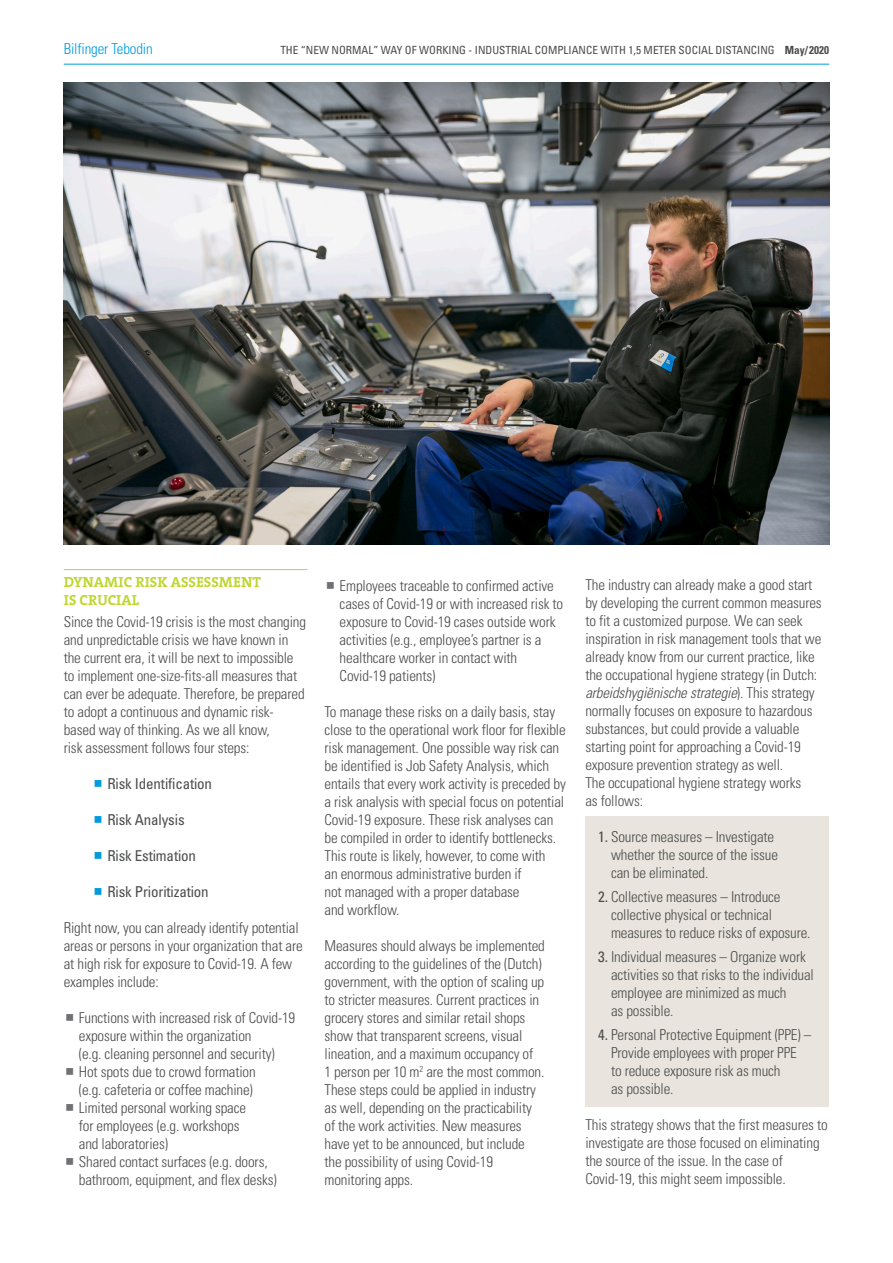
<style>
.page{position:relative;width:893px;height:1263px;background:#fff}
.page>*{position:absolute;margin:0;border:0;box-sizing:border-box;transform-origin:0 0}
.B_NL_Fließtext{font:300 condensed 15px/18px "Univers";letter-spacing:-.01em;color:#4b4c4d}
.B_NL_Fließtext-2{font:condensed 15px "Univers";letter-spacing:-.01em;color:#4b4c4d}
.B_NL_Fließtext-3{font:300 condensed 15px "Univers";letter-spacing:-.01em;color:#009bde}
.B_NL_Subline{font:700 14.7px/18px "The Serif B W7";letter-spacing:.005em;color:#bed630}
.t1{font:condensed 11.25px "Univers";color:#4b4c4d}
.s1{font-weight:700}
.s2{font-style:italic}
.s3{font-weight:400}
</style>
<div class="page">
<div style="left:585px;top:816px;width:244px;height:291px;background:#e9e5de"></div>
<hr style="left:64px;top:64px;width:765px;height:1px;background:#009bde">
<hr style="left:64px;top:569px;width:244px;height:1px;background:#bed630">
<img style="left:64px;top:82px;width:765px;height:462px">
<p class="B_NL_Fließtext-3" style="left:64px;top:39px;width:90px">Bilfinger Tebodin</p>
<p class="t1" style="left:280px;top:43px;width:550px">THE “NEW NORMAL” WAY OF WORKING - INDUSTRIAL COMPLIANCE WITH 1,5 METER SOCIAL DISTANCING <span class="s1">May/ 2020</span></p>
<p class="B_NL_Subline" style="left:64px;top:572px;width:199px">DYNAMIC RISK ASSESSMENT<br>IS CRUCIAL</p>
<p class="B_NL_Fließtext" style="left:64px;top:612px;width:244px">Since the Covid-19 crisis is the most changing and unpredictable crisis we have known in the current era, it will be next to impossible to implement one-size-fits-all measures that can ever be adequate. Therefore, be prepared to adopt a continuous and dynamic risk&shy;based way of thinking. As we all know,<br>risk assessment follows four steps:</p>
<p class="B_NL_Fließtext-2" style="left:107px;top:774px;width:106px">Risk Identification</p>
<p class="B_NL_Fließtext-2" style="left:107px;top:810px;width:79px">Risk Analysis</p>
<p class="B_NL_Fließtext-2" style="left:107px;top:846px;width:90px">Risk Estimation</p>
<p class="B_NL_Fließtext-2" style="left:107px;top:882px;width:103px">Risk Prioritization</p>
<p class="B_NL_Fließtext" style="left:64px;top:918px;width:240px">Right now, you can already identify potential areas or persons in your organization that are at high risk for exposure to Covid-19. A few examples include:</p>
<p class="B_NL_Fließtext" style="left:79px;top:1008px;width:218px">Functions with increased risk of Covid-19 exposure within the organization<br>(e.g. cleaning personnel and security)</p>
<p class="B_NL_Fließtext" style="left:79px;top:1062px;width:178px">Hot spots due to crowd formation (e.g. cafeteria or coffee machine)</p>
<p class="B_NL_Fließtext" style="left:79px;top:1098px;width:169px">Limited personal working space for employees (e.g. workshops and laboratories)</p>
<p class="B_NL_Fließtext" style="left:79px;top:1152px;width:199px">Shared contact surfaces (e.g. doors, bathroom, equipment, and flex desks)</p>
<p class="B_NL_Fließtext" style="left:340px;top:576px;width:225px">Employees traceable to confirmed active cases of Covid-19 or with increased risk to exposure to Covid-19 cases outside work activities (e.g., employee’s partner is a healthcare worker in contact with Covid-19 patients)</p>
<p class="B_NL_Fließtext" style="left:325px;top:702px;width:243px">To manage these risks on a daily basis, stay close to the operational work floor for flexible risk management. One possible way risk can be identified is Job Safety Analysis, which entails that every work activity is preceded by a risk analysis with special focus on potential Covid-19 exposure. These risk analyses can be compiled in order to identify bottlenecks.<br>This route is likely, however, to come with<br>an enormous administrative burden if<br>not managed with a proper database<br>and workflow.</p>
<p class="B_NL_Fließtext" style="left:325px;top:936px;width:222px">Measures should always be implemented according to the guidelines of the (Dutch) government, with the option of scaling up to stricter measures. Current practices in grocery stores and similar retail shops show that transparent screens, visual lineation, and a maximum occupancy of<br>1 person per 10 m<sup>2</sup> are the most common.<br>These steps could be applied in industry as well, depending on the practicability of the work activities. New measures have yet to be announced, but include the possibility of using Covid-19 monitoring apps.</p>
<p class="B_NL_Fließtext" style="left:585px;top:575px;width:238px">The industry can already make a good start by developing the current common measures to fit a customized purpose. We can seek inspiration in risk management tools that we already know from our current practice, like the occupational hygiene strategy (in Dutch: <span class="s2">arbeidshygiënische strategie</span>). This strategy normally focuses on exposure to hazardous substances, but could provide a valuable starting point for approaching a Covid-19 exposure prevention strategy as well.<br>The occupational hygiene strategy works<br>as follows:</p>
<p class="B_NL_Fließtext" style="left:611px;top:827px;width:169px;text-indent:-13px"><span class="s3">1.</span> Source measures – Investigate whether the source of the issue can be eliminated.</p>
<p class="B_NL_Fließtext" style="left:611px;top:887px;width:201px;text-indent:-13px"><span class="s3">2.</span> Collective measures – Introduce collective physical or technical measures to reduce risks of exposure.</p>
<p class="B_NL_Fließtext" style="left:611px;top:947px;width:204px;text-indent:-13px"><span class="s3">3.</span> Individual measures – Organize work activities so that risks to the individual employee are minimized as much<br>as possible.</p>
<p class="B_NL_Fließtext" style="left:611px;top:1025px;width:202px;text-indent:-13px"><span class="s3">4.</span> Personal Protective Equipment (PPE) –<br>Provide employees with proper PPE to reduce exposure risk as much<br>as possible.</p>
<p class="B_NL_Fließtext" style="left:585px;top:1115px;width:244px">This strategy shows that the first measures to investigate are those focused on eliminating the source of the issue. In the case of Covid-19, this might seem impossible.</p>
</div>
